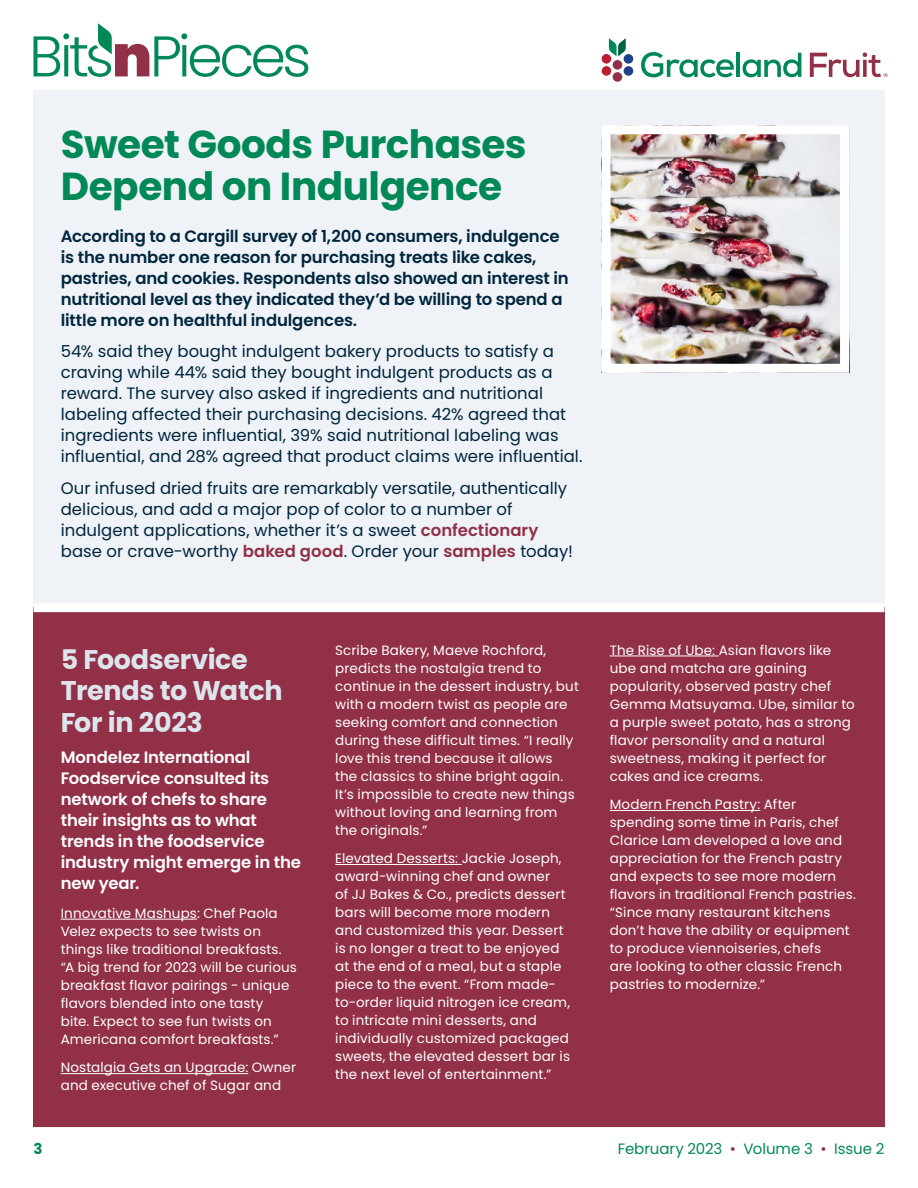
<style>
.page{position:relative;width:918px;height:1188px;background:#fff}
.page>*{position:absolute;margin:0;border:0;box-sizing:border-box;transform-origin:0 0}
.t1{font:700 39px/42px "Poppins";letter-spacing:-.015em;color:#008856}
.t2{font:700 27px/31.5px "Poppins";letter-spacing:-.015em;color:#dde4ec}
.t3{font:16.5px/21px "Poppins";color:#00263e}
.t4{font:600 16.5px/21px "Poppins";letter-spacing:-.01em;color:#00263e}
.t5{font:600 16.5px/21px "Poppins";letter-spacing:-.01em;color:#fff}
.t6{font:15px "Poppins";letter-spacing:-.005em;color:#008856}
.t7{font:700 15px "Poppins";color:#008856}
.t8{font:13.5px/18px "Poppins";letter-spacing:.01em;color:#fff}
.s1{font-weight:600;color:#913047}
.s2{color:#913047}
</style>
<div class="page">
<svg style="left:33px;top:23px;width:275px;height:54px"></svg>
<div style="left:33px;top:90px;width:852px;height:1037px;background:#eff2f6"></div>
<svg style="left:609px;top:38px;width:17px;height:18px"></svg>
<div style="left:624px;top:54px;width:9px;height:10px;background:#1f4387;border-radius:50%"></div>
<div style="left:624px;top:66px;width:9px;height:10px;background:#1f4387;border-radius:50%"></div>
<div style="left:613px;top:60px;width:9px;height:10px;background:#913047;border-radius:50%"></div>
<div style="left:613px;top:72px;width:9px;height:10px;background:#913047;border-radius:50%"></div>
<div style="left:602px;top:54px;width:9px;height:10px;background:#bb2031;border-radius:50%"></div>
<div style="left:602px;top:66px;width:9px;height:10px;background:#bb2031;border-radius:50%"></div>
<svg style="left:641px;top:52px;width:93px;height:25px"></svg>
<hr style="left:736px;top:53px;width:4px;height:24px;background:#008856">
<svg style="left:743px;top:53px;width:58px;height:24px"></svg>
<svg style="left:810px;top:52px;width:78px;height:25px"></svg>
<div style="left:33px;top:607px;width:852px;height:520px;background:#913047"></div>
<div style="left:33px;top:603px;width:852px;height:9px;background:#fff"></div>
<hr style="left:61px;top:919px;width:136px;height:1px;background:#fff">
<hr style="left:61px;top:1073px;width:187px;height:1px;background:#fff">
<hr style="left:335px;top:864px;width:127px;height:1px;background:#fff">
<hr style="left:610px;top:656px;width:109px;height:1px;background:#fff">
<hr style="left:610px;top:810px;width:150px;height:1px;background:#fff">
<img style="left:612px;top:135px;width:227px;height:228px">
<div style="left:602px;top:125px;width:247px;height:248px;border:9px solid #fff"></div>
<h1 class="t1" style="left:61px;top:123px;width:467px">Sweet Goods Purchases<br>Depend on Indulgence</h1>
<p class="t4" style="left:61px;top:226px;width:510px">According to a Cargill survey of 1,200 consumers, indulgence is the number one reason for purchasing treats like cakes, pastries, and cookies. Respondents also showed an interest in nutritional level as they indicated they’d be willing to spend a little more on healthful indulgences.</p>
<p class="t3" style="left:61px;top:341px;width:523px">54% said they bought indulgent bakery products to satisfy a craving while 44% said they bought indulgent products as a reward. The survey also asked if ingredients and nutritional labeling affected their purchasing decisions. 42% agreed that ingredients were influential, 39% said nutritional labeling was influential, and 28% agreed that product claims were influential.</p>
<p class="t3" style="left:61px;top:478px;width:514px">Our infused dried fruits are remarkably versatile, authentically delicious, and add a major pop of color to a number of indulgent applications, whether it’s a sweet <span class="s1">confectionary </span>base or crave-worthy <span class="s1">baked good</span>. Order your <span class="s1">samples</span> today!</p>
<h2 class="t2" style="left:61px;top:644px;width:224px">5 Foodservice<br>Trends to Watch<br>For in 2023</h2>
<p class="t5" style="left:61px;top:747px;width:242px">Mondelez International<br>Foodservice consulted its network of chefs to share their insights as to what trends in the foodservice industry might emerge in the new year.</p>
<p class="t8" style="left:61px;top:904px;width:238px">Innovative Mashups: Chef Paola Velez expects to see twists on things like traditional breakfasts. “A big trend for 2023 will be curious breakfast flavor pairings - unique flavors blended into one tasty<br>bite. Expect to see fun twists on Americana comfort breakfasts.”</p>
<p class="t8" style="left:61px;top:1059px;width:237px">Nostalgia Gets an Upgrade: Owner and executive chef of Sugar and</p>
<p class="t8" style="left:335px;top:641px;width:245px">Scribe Bakery, Maeve Rochford, predicts the nostalgia trend to continue in the dessert industry, but with a modern twist as people are seeking comfort and connection during these difficult times. “I really love this trend because it allows<br>the classics to shine bright again.<br>It’s impossible to create new things without loving and learning from the originals.”</p>
<p class="t8" style="left:335px;top:849px;width:236px">Elevated Desserts: Jackie Joseph, award-winning chef and owner<br>of JJ Bakes &amp; Co., predicts dessert bars will become more modern and customized this year. Dessert is no longer a treat to be enjoyed at the end of a meal, but a staple piece to the event. “From made&shy;to-order liquid nitrogen ice cream, to intricate mini desserts, and individually customized packaged sweets, the elevated dessert bar is the next level of entertainment.”</p>
<p class="t8" style="left:610px;top:641px;width:247px">The Rise of Ube: Asian flavors like ube and matcha are gaining popularity, observed pastry chef<br>Gemma Matsuyama. Ube, similar to a purple sweet potato, has a strong flavor personality and a natural sweetness, making it perfect for cakes and ice creams.</p>
<p class="t8" style="left:610px;top:795px;width:248px">Modern French Pastry: After spending some time in Paris, chef<br>Clarice Lam developed a love and appreciation for the French pastry and expects to see more modern flavors in traditional French pastries. “Since many restaurant kitchens don’t have the ability or equipment to produce viennoiseries, chefs<br>are looking to other classic French pastries to modernize.”</p>
<p class="t7" style="left:33px;top:1140px;width:11px">3</p>
<p class="t6" style="left:618px;top:1140px;width:268px">February 2023 <span class="s2">•</span> Volume 3 <span class="s2">•</span> Issue 2</p>
</div>
